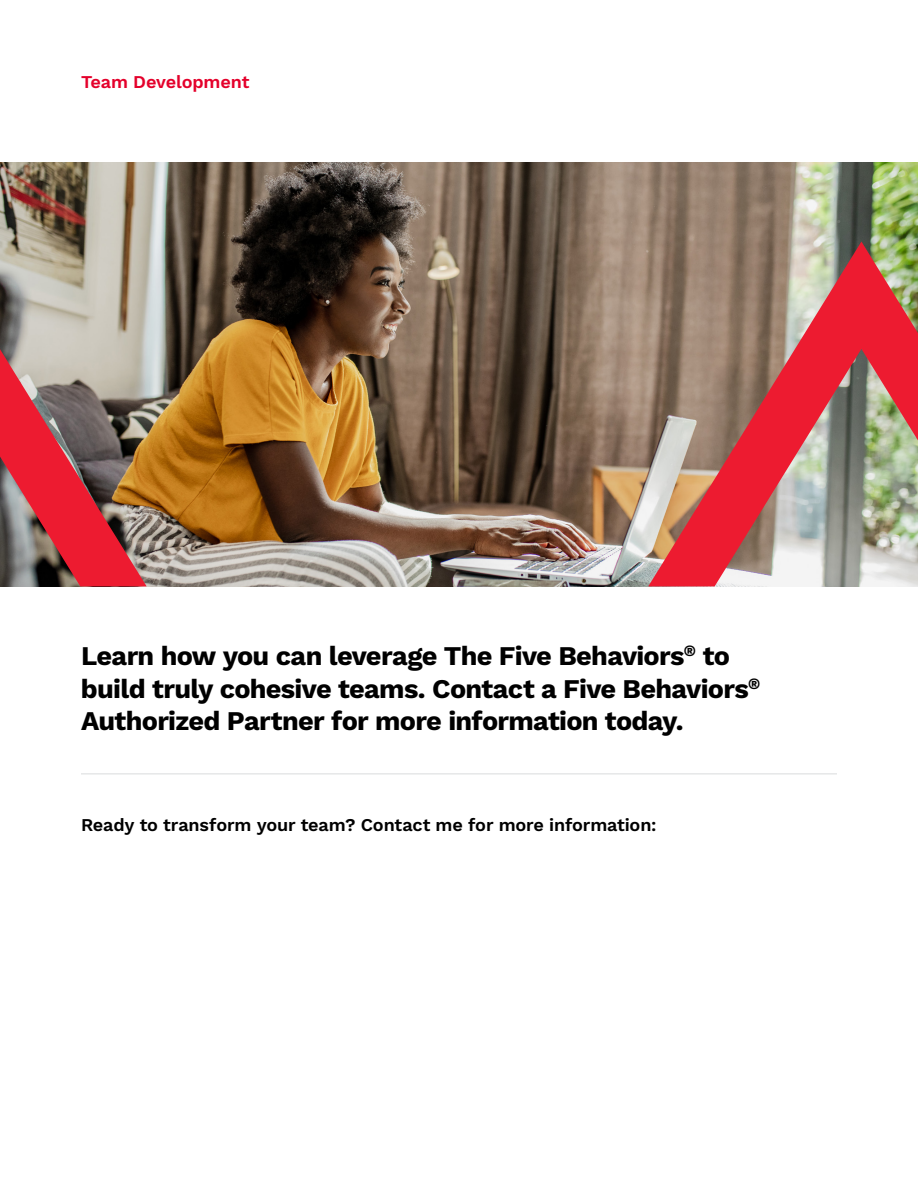
<style>
.page{position:relative;width:918px;height:1188px;background:#fff}
.page>*{position:absolute;margin:0;border:0;box-sizing:border-box;transform-origin:0 0}
.t1{font:700 27px/32.4px "Work Sans";letter-spacing:-.025em;color:#000}
.t2{font:600 18px "Work Sans";letter-spacing:-.01em;color:#000}
.t3{font:600 18px "Work Sans";letter-spacing:-.01em;color:#e4002b}
</style>
<div class="page">
<img style="left:0;top:162px;width:918px;height:424px">
<hr style="left:81px;top:773px;width:756px;height:2px;background:#e6e7e8">
<img style="left:648px;top:242px;width:270px;height:344px">
<svg style="left:0;top:349px;width:147px;height:237px;background:#ab5c5c"></svg>
<p class="t3" style="left:81px;top:72px;width:170px">Team Development</p>
<p class="t1" style="left:81px;top:641px;width:681px">Learn how you can leverage The Five Behaviors<sup>®</sup> to build truly cohesive teams. Contact a Five Behaviors<sup>®<br></sup>Authorized Partner for more information today.</p>
<p class="t2" style="left:81px;top:815px;width:577px">Ready to transform your team? Contact me for more information:</p>
</div>
